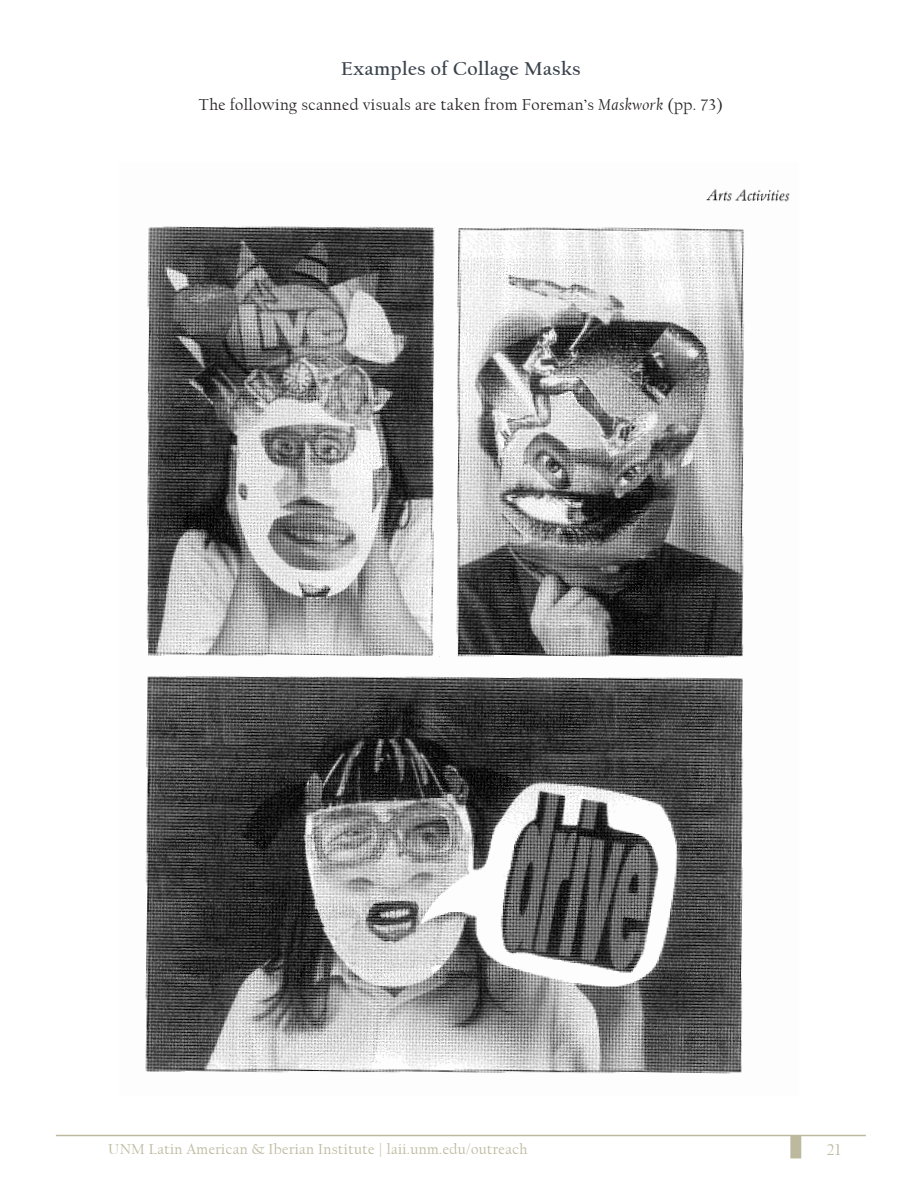
<style>
.page{position:relative;width:918px;height:1188px;background:#fff}
.page>*{position:absolute;margin:0;border:0;box-sizing:border-box;transform-origin:0 0}
.t1{font:700 19.5px "Californian FB";letter-spacing:.025em;color:#38414a}
.t2{font:16.5px "Californian FB";letter-spacing:.025em;color:#231f20}
.t3{font:16.5px "Californian FB";color:#bdb99e}
.t4{font:15px "Californian FB";letter-spacing:.025em;color:#bdb99e}
.s1{font-style:italic}
</style>
<div class="page">
<hr style="left:56px;top:1135px;width:810px;height:1px;background:#bdb99e">
<div style="left:791px;top:1136px;width:10px;height:22px;background:#bdb99e"></div>
<div style="left:790px;top:1136px;width:11px;height:22px;border:2px solid #bdb99e"></div>
<img style="left:145px;top:189px;width:645px;height:885px">
<p class="t1" style="left:341px;top:58px;width:241px">Examples of Collage Masks</p>
<p class="t2" style="left:199px;top:96px;width:525px">The following scanned visuals are taken from Foreman’s <span class="s1">Maskwork</span> (pp. 73)</p>
<p class="t4" style="left:108px;top:1141px;width:421px">UNM Latin American &amp; Iberian Institute | laii.unm.edu/outreach</p>
<p class="t3" style="left:826px;top:1141px;width:16px">21</p>
</div>
